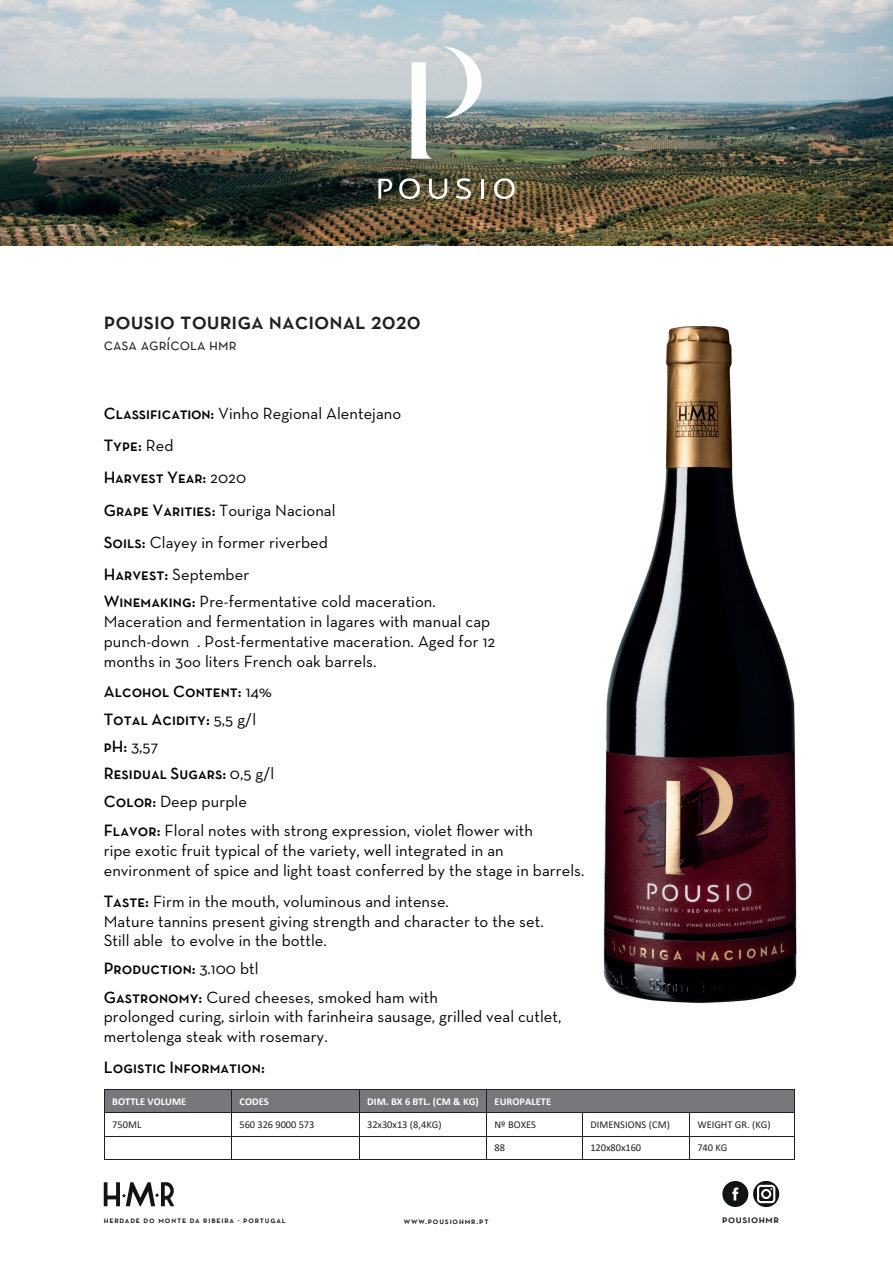
<style>
.page{position:relative;width:893px;height:1263px;background:#fff}
.page>*{position:absolute;margin:0;border:0;box-sizing:border-box;transform-origin:0 0}
.t1{font:24px "Neutra Text Demi SC";color:#231f20}
.t2{font:16.5px/19.8px "Neutra Text";letter-spacing:.005em;color:#000001}
.t3{font:16.5px/32.1px "Neutra Text Demi SC";letter-spacing:.005em;color:#000001}
.t4{font:16.5px "Neutra Text Book SC";color:#231f20}
.t5{font:10.8px "Neutra Text Demi SC";letter-spacing:.05em;color:#101415}
.t6{font:10.5px "Calibri";letter-spacing:-.005em;color:#231f20}
.t7{font:700 10.5px "Calibri";letter-spacing:.005em;color:#fff}
.t8{font:8.7px "Neutra Text Demi SC";letter-spacing:.1em;color:#101415}
.s1{font-family:"Neutra Text Demi SC"}
.s2{font-family:"Neutra Text"}
</style>
<div class="page">
<img style="left:0;top:0;width:893px;height:246px">
<svg style="left:411px;top:62px;width:22px;height:97px"></svg>
<svg style="left:443px;top:46px;width:39px;height:72px"></svg>
<svg style="left:378px;top:179px;width:14px;height:20px"></svg>
<svg style="left:399px;top:178px;width:21px;height:21px"></svg>
<svg style="left:429px;top:179px;width:18px;height:20px"></svg>
<svg style="left:456px;top:178px;width:15px;height:21px"></svg>
<hr style="left:481px;top:179px;width:3px;height:20px;background:#fff">
<svg style="left:494px;top:178px;width:21px;height:21px"></svg>
<svg style="left:104px;top:1182px;width:70px;height:24px"></svg>
<svg style="left:722px;top:1181px;width:57px;height:26px"></svg>
<div style="left:104px;top:1090px;width:127px;height:22px;background:#76787b"></div>
<div style="left:232px;top:1090px;width:126px;height:22px;background:#76787b"></div>
<div style="left:359px;top:1090px;width:127px;height:22px;background:#76787b"></div>
<div style="left:487px;top:1090px;width:308px;height:22px;background:#76787b"></div>
<hr style="left:104px;top:1089px;width:127px;height:1px;background:#231f20">
<hr style="left:232px;top:1089px;width:127px;height:1px;background:#231f20">
<hr style="left:359px;top:1089px;width:127px;height:1px;background:#231f20">
<hr style="left:487px;top:1089px;width:308px;height:1px;background:#231f20">
<hr style="left:104px;top:1112px;width:127px;height:1px;background:#231f20">
<hr style="left:232px;top:1112px;width:127px;height:1px;background:#231f20">
<hr style="left:359px;top:1112px;width:127px;height:1px;background:#231f20">
<hr style="left:583px;top:1112px;width:106px;height:1px;background:#231f20">
<hr style="left:486px;top:1112px;width:107px;height:1px;background:#231f20">
<hr style="left:690px;top:1112px;width:105px;height:1px;background:#231f20">
<hr style="left:104px;top:1136px;width:127px;height:1px;background:#231f20">
<hr style="left:232px;top:1136px;width:127px;height:1px;background:#231f20">
<hr style="left:359px;top:1136px;width:127px;height:1px;background:#231f20">
<hr style="left:487px;top:1136px;width:95px;height:1px;background:#231f20">
<hr style="left:583px;top:1136px;width:106px;height:1px;background:#231f20">
<hr style="left:690px;top:1136px;width:105px;height:1px;background:#231f20">
<svg style="left:104px;top:1090px;width:1px;height:69px"></svg>
<hr style="left:104px;top:1159px;width:127px;height:1px;background:#231f20">
<svg style="left:231px;top:1089px;width:1px;height:71px"></svg>
<hr style="left:232px;top:1159px;width:127px;height:1px;background:#231f20">
<svg style="left:359px;top:1090px;width:1px;height:69px"></svg>
<hr style="left:359px;top:1159px;width:127px;height:1px;background:#231f20">
<svg style="left:486px;top:1089px;width:1px;height:71px"></svg>
<hr style="left:487px;top:1159px;width:95px;height:1px;background:#231f20">
<svg style="left:582px;top:1113px;width:1px;height:47px"></svg>
<hr style="left:583px;top:1159px;width:106px;height:1px;background:#231f20">
<svg style="left:689px;top:1112px;width:1px;height:48px"></svg>
<hr style="left:690px;top:1159px;width:105px;height:1px;background:#231f20">
<img style="left:603px;top:325px;width:194px;height:679px">
<h1 class="t1" style="left:104px;top:306px;width:318px">pousio touriga nacional 2020</h1>
<p class="t4" style="left:104px;top:334px;width:134px">casa agrícola hmr</p>
<p class="t2" style="left:104px;top:403px;width:299px"><span class="s1">Classification:</span> Vinho Regional Alentejano</p>
<p class="t3" style="left:104px;top:429px;width:144px">Type: <span class="s2">Red<br></span>Harvest Year: <span class="s2">2020</span></p>
<p class="t2" style="left:104px;top:494px;width:233px;line-height:32.1px"><span class="s1">Grape Varities:</span> Touriga Nacional<br><span class="s1">Soils:</span> Clayey in former riverbed<br><span class="s1">Harvest:</span> September</p>
<p class="t2" style="left:104px;top:592px;width:393px"><span class="s1">Winemaking:</span> Pre-fermentative cold maceration.<br>Maceration and fermentation in lagares with manual cap punch-down . Post-fermentative maceration. Aged for 12 months in 3oo liters French oak barrels.</p>
<p class="t3" style="left:104px;top:677px;width:170px;line-height:27.6px">Alcohol Content: <span class="s2">14%<br></span>Total Acidity: <span class="s2">5,5 g/l</span></p>
<p class="t2" style="left:104px;top:736px;width:56px"><span class="s1">pH:</span> 3,57</p>
<p class="t3" style="left:104px;top:757px;width:172px">Residual Sugars: <span class="s2">0,5 g/l</span></p>
<p class="t2" style="left:104px;top:791px;width:145px"><span class="s1">Color:</span> Deep purple</p>
<p class="t2" style="left:104px;top:820px;width:482px"><span class="s1">Flavor:</span> Floral notes with strong expression, violet flower with<br>ripe exotic fruit typical of the variety, well integrated in an environment of spice and light toast conferred by the stage in barrels.</p>
<p class="t2" style="left:104px;top:891px;width:441px"><span class="s1">Taste:</span> Firm in the mouth, voluminous and intense.<br>Mature tannins present giving strength and character to the set.<br>Still able to evolve in the bottle.</p>
<p class="t3" style="left:104px;top:952px;width:156px">Production: <span class="s2">3.100 btl</span></p>
<p class="t2" style="left:104px;top:987px;width:459px"><span class="s1">Gastronomy:</span> Cured cheeses, smoked ham with<br>prolonged curing, sirloin with farinheira sausage, grilled veal cutlet, mertolenga steak with rosemary.</p>
<p class="t3" style="left:104px;top:1051px;width:163px">Logistic Information:</p>
<p class="t7" style="left:112px;top:1094px;width:76px">BOTTLE VOLUME</p>
<p class="t7" style="left:239px;top:1094px;width:31px">CODES</p>
<p class="t7" style="left:367px;top:1094px;width:113px">DIM. BX 6 BTL. (CM &amp; KG)</p>
<p class="t7" style="left:495px;top:1094px;width:58px">EUROPALETE</p>
<p class="t6" style="left:112px;top:1117px;width:31px">750ML</p>
<p class="t6" style="left:239px;top:1117px;width:76px">560 326 9000 573</p>
<p class="t6" style="left:367px;top:1117px;width:76px">32x30x13 (8,4KG)</p>
<p class="t6" style="left:495px;top:1117px;width:43px">Nº BOXES</p>
<p class="t6" style="left:590px;top:1117px;width:81px">DIMENSIONS (CM)</p>
<p class="t6" style="left:697px;top:1117px;width:75px">WEIGHT GR. (KG)</p>
<p class="t6" style="left:495px;top:1141px;width:12px">88</p>
<p class="t6" style="left:590px;top:1140px;width:52px">120x80x160</p>
<p class="t6" style="left:697px;top:1140px;width:31px">740 KG</p>
<p class="t8" style="left:104px;top:1215px;width:183px">herdade do monte da ribeira · portugal</p>
<p class="t8" style="left:404px;top:1215px;width:86px">www.pousiohmr.pt</p>
<p class="t5" style="left:722px;top:1213px;width:58px">pousiohmr</p>
</div>
